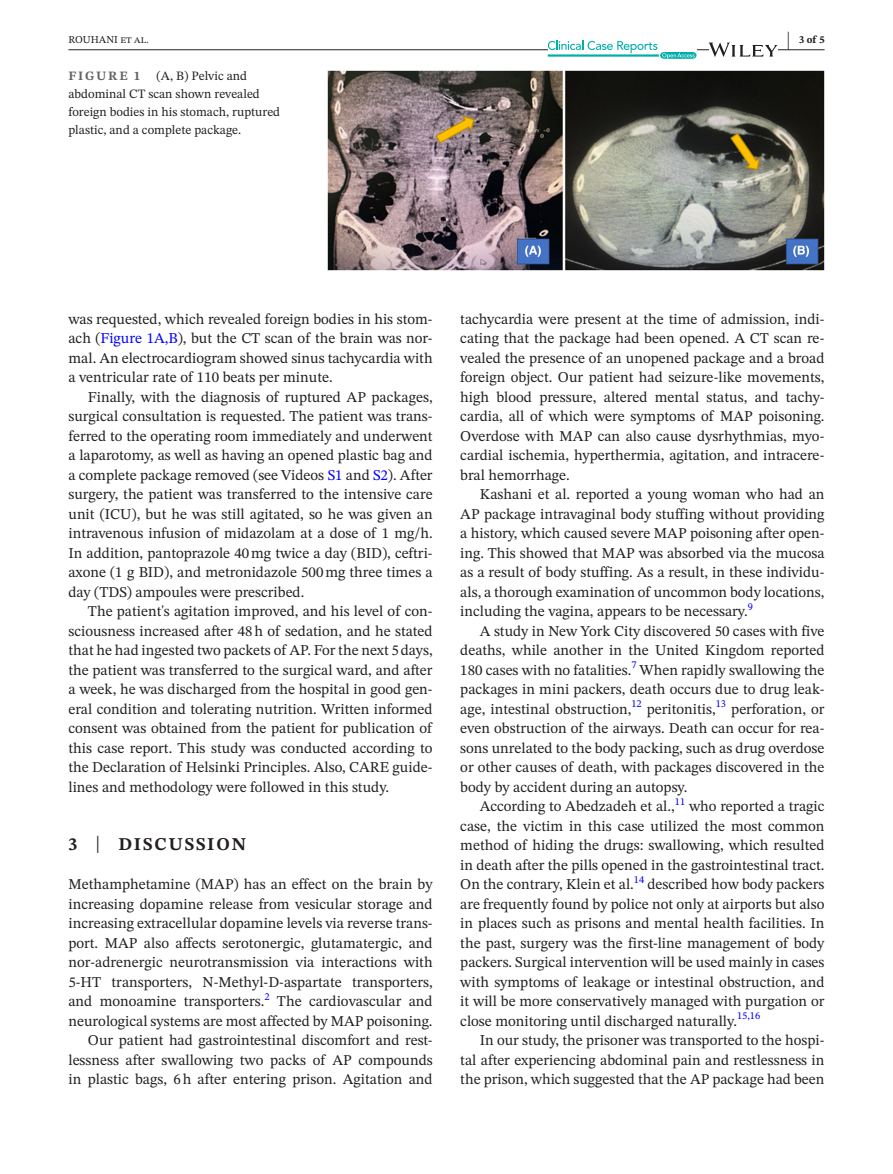
<style>
.page{position:relative;width:893px;height:1174px;background:#fff}
.page>*{position:absolute;margin:0;border:0;box-sizing:border-box;transform-origin:0 0}
.t1{font:700 21px "STIX Two Text";color:#231f20;scale:.42 1}
.t2{font:700 18px "STIX Two Text";letter-spacing:.1em;color:#231f20}
.t3{font:15px/19.5px "STIX Two Text";color:#231f20;text-align:justify}
.t4{font:12.75px/18px "STIX Two Text";color:#231f20}
.t5{font:700 12.75px "STIX Two Text";letter-spacing:.14em;color:#636366}
.t6{font:10.5px "STIX Two Text";color:#00f}
.t7{font:10.5px "STIX Two Text";color:#231f20}
.t8{font:700 10.5px "STIX Two Text";color:#231f20}
.s1{color:#00f}
.s2{font-weight:400;font-size:23.7px}
</style>
<div class="page">
<hr style="left:68px;top:49px;width:756px;height:1px;background:#231f20">
<svg style="left:548px;top:41px;width:148px;height:18px"></svg>
<svg style="left:709px;top:43px;width:68px;height:14px"></svg>
<img style="left:327px;top:70px;width:497px;height:201px">
<h1 class="t1" style="left:787px;top:24px;width:8px">|</h1>
<p class="t7" style="left:68px;top:32px;width:82px">ROUHANI et al.</p>
<p class="t8" style="left:799px;top:32px;width:27px">3 of 5</p>
<p class="t4" style="left:68px;top:66px;width:213px;text-indent:88px">(A, B) Pelvic and abdominal CT scan shown revealed foreign bodies in his stomach, ruptured plastic, and a complete package.</p>
<p class="t5" style="left:68px;top:66px;width:73px">FIGURE 1</p>
<p class="t3" style="left:68px;top:309px;width:366px">was requested, which revealed foreign bodies in his stom&shy;ach (<span class="s1">Figure 1A,B</span>), but the CT scan of the brain was nor&shy;mal. An electrocardiogram showed sinus tachycardia with a ventricular rate of 110 beats per minute.</p>
<p class="t3" style="left:68px;top:387px;width:366px;text-indent:20px">Finally, with the diagnosis of ruptured AP packages, surgical consultation is requested. The patient was trans&shy;ferred to the operating room immediately and underwent a laparotomy, as well as having an opened plastic bag and a complete package removed (see Videos <span class="s1">S1</span> and <span class="s1">S2</span>). After surgery, the patient was transferred to the intensive care unit (ICU), but he was still agitated, so he was given an intravenous infusion of midazolam at a dose of 1 mg/h.<br>In addition, pantoprazole 40mg twice a day (BID), ceftri&shy;axone (1 g BID), and metronidazole 500mg three times a day (TDS) ampoules were prescribed.</p>
<p class="t3" style="left:68px;top:601px;width:366px;text-indent:20px">The patient's agitation improved, and his level of con&shy;sciousness increased after 48h of sedation, and he stated that he had ingested two packets of AP. For the next 5days, the patient was transferred to the surgical ward, and after a week, he was discharged from the hospital in good gen&shy;eral condition and tolerating nutrition. Written informed consent was obtained from the patient for publication of this case report. This study was conducted according to the Declaration of Helsinki Principles. Also, CARE guide&shy;lines and methodology were followed in this study.</p>
<p class="t2" style="left:68px;top:831px;width:179px">3 <span class="s2">|</span> DISCUSSION</p>
<p class="t3" style="left:68px;top:874px;width:366px">Methamphetamine (MAP) has an effect on the brain by increasing dopamine release from vesicular storage and increasing extracellular dopamine levels via reverse trans&shy;port. MAP also affects serotonergic, glutamatergic, and nor-adrenergic neurotransmission via interactions with 5-HT transporters, N-Methyl-D-aspartate transporters, and monoamine transporters.</p>
<p class="t6" style="left:264px;top:988px;width:7px">2</p>
<p class="t3" style="left:68px;top:991px;width:366px;text-align:right">The cardiovascular and<br>neurological systems are most affected by MAP poisoning.<br>Our patient had gastrointestinal discomfort and rest&shy;lessness after swallowing two packs of AP compounds in plastic bags, 6h after entering prison. Agitation and</p>
<p class="t3" style="left:460px;top:309px;width:366px">tachycardia were present at the time of admission, indi&shy;cating that the package had been opened. A CT scan re&shy;vealed the presence of an unopened package and a broad foreign object. Our patient had seizure-like movements, high blood pressure, altered mental status, and tachy&shy;cardia, all of which were symptoms of MAP poisoning.<br>Overdose with MAP can also cause dysrhythmias, myo&shy;cardial ischemia, hyperthermia, agitation, and intracere&shy;bral hemorrhage.</p>
<p class="t3" style="left:460px;top:484px;width:366px;text-indent:20px">Kashani et al. reported a young woman who had an AP package intravaginal body stuffing without providing a history, which caused severe MAP poisoning after open&shy;ing. This showed that MAP was absorbed via the mucosa as a result of body stuffing. As a result, in these individu&shy;als, a thorough examination of uncommon body locations, including the vagina, appears to be necessary.<sup>9</sup></p>
<p class="t3" style="left:460px;top:621px;width:366px;text-indent:20px">A study in New York City discovered 50 cases with five deaths, while another in the United Kingdom reported 180 cases with no fatalities.</p>
<p class="t6" style="left:631px;top:657px;width:7px">7</p>
<p class="t3" style="left:460px;top:660px;width:366px;text-indent:179px">When rapidly swallowing the packages in mini packers, death occurs due to drug leak&shy;age, intestinal obstruction,</p>
<p class="t3" style="left:647px;top:699px;width:70px">peritonitis,</p>
<p class="t6" style="left:716px;top:696px;width:12px">13</p>
<p class="t3" style="left:731px;top:699px;width:95px">perforation, or</p>
<p class="t3" style="left:460px;top:718px;width:366px">even obstruction of the airways. Death can occur for rea-</p>
<p class="t3" style="left:460px;top:738px;width:366px">sons unrelated to the body packing, such as drug overdose</p>
<p class="t3" style="left:460px;top:757px;width:366px">or other causes of death, with packages discovered in the</p>
<p class="t3" style="left:460px;top:777px;width:229px">body by accident during an autopsy.</p>
<p class="t3" style="left:480px;top:796px;width:196px">According to Abedzadeh et al.,</p>
<p class="t6" style="left:675px;top:793px;width:12px">11</p>
<p class="t6" style="left:631px;top:696px;width:12px">12</p>
<p class="t3" style="left:460px;top:796px;width:366px;text-indent:229px">who reported a tragic case, the victim in this case utilized the most common method of hiding the drugs: swallowing, which resulted in death after the pills opened in the gastrointestinal tract.<br>On the contrary, Klein et al.</p>
<p class="t6" style="left:634px;top:871px;width:12px">14</p>
<p class="t3" style="left:460px;top:874px;width:366px;text-indent:187px">described how body packers are frequently found by police not only at airports but also in places such as prisons and mental health facilities. In the past, surgery was the first-line management of body packers. Surgical intervention will be used mainly in cases with symptoms of leakage or intestinal obstruction, and it will be more conservatively managed with purgation or close monitoring until discharged naturally.</p>
<p class="t6" style="left:737px;top:1008px;width:25px">15,16</p>
<p class="t3" style="left:460px;top:1030px;width:366px;text-indent:20px">In our study, the prisoner was transported to the hospi&shy;tal after experiencing abdominal pain and restlessness in the prison, which suggested that the AP package had been</p>
</div>
